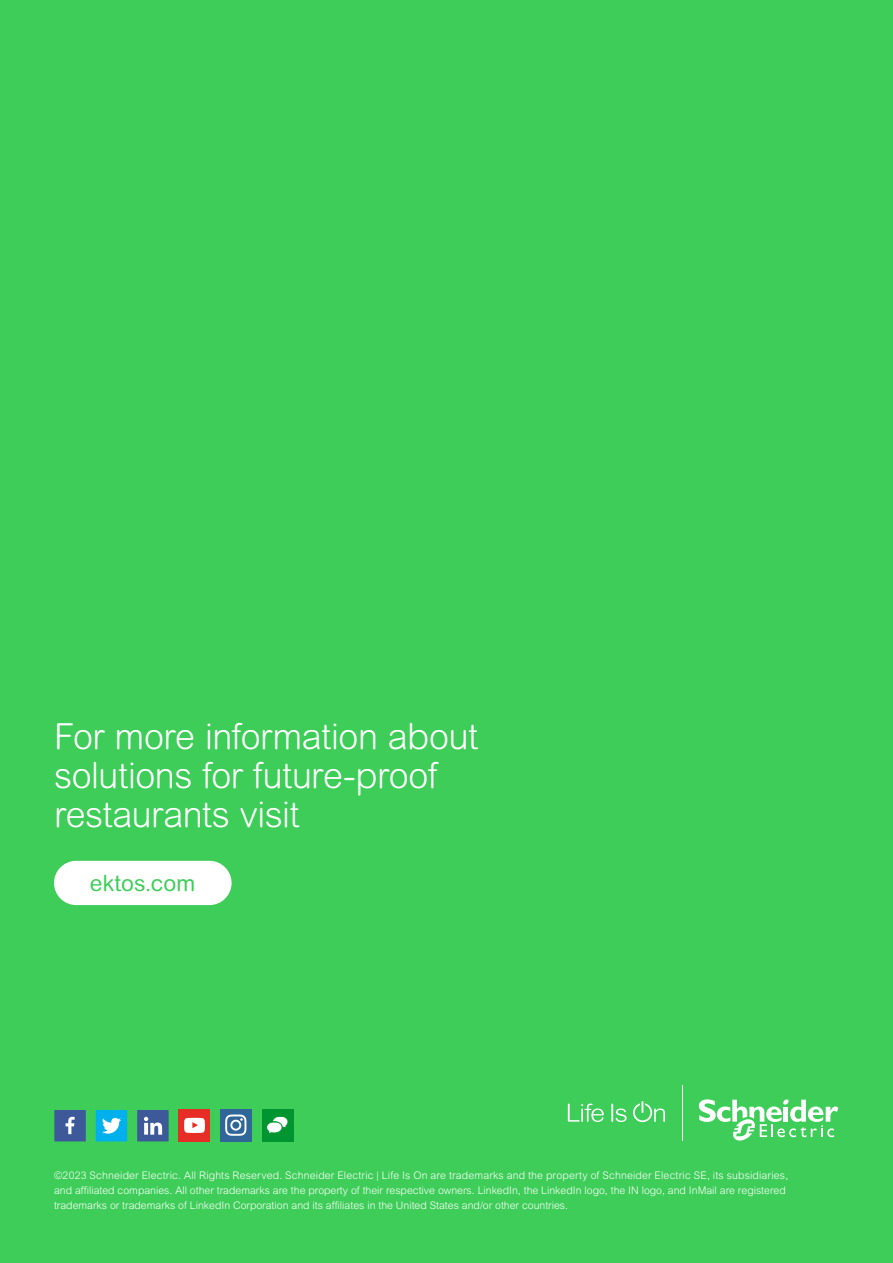
<style>
.page{position:relative;width:893px;height:1263px;background:#3dcd58}
.page>*{position:absolute;margin:0;border:0;box-sizing:border-box;transform-origin:0 0}
.t1{font:300 36px/39px "Arial Rounded MT Pro";letter-spacing:-.01em;color:#fff}
.t2{font:22.5px "Arial Rounded MT Pro";color:#3dcd58}
.t3{font:300 10.5px/15px "Arial MT Pro";color:#fff}
</style>
<div class="page">
<svg style="left:568px;top:1103px;width:36px;height:19px"></svg>
<svg style="left:611px;top:1103px;width:16px;height:19px"></svg>
<svg style="left:633px;top:1101px;width:32px;height:21px"></svg>
<svg style="left:699px;top:1099px;width:139px;height:42px"></svg>
<hr style="left:681px;top:1085px;width:1px;height:56px;background:#fff">
<svg style="left:54px;top:1110px;width:32px;height:31px"></svg>
<div style="left:262px;top:1109px;width:31px;height:32px;background:#009530"></div>
<svg style="left:267px;top:1116px;width:22px;height:18px"></svg>
<svg style="left:137px;top:1110px;width:32px;height:31px"></svg>
<svg style="left:96px;top:1110px;width:31px;height:31px"></svg>
<div style="left:179px;top:1109px;width:31px;height:32px;background:#e62e26"></div>
<svg style="left:184px;top:1118px;width:21px;height:15px"></svg>
<div style="left:220px;top:1109px;width:32px;height:32px;background:#316699"></div>
<svg style="left:225px;top:1114px;width:21px;height:22px"></svg>
<div style="left:54px;top:861px;width:178px;height:44px;background:#fff;border-radius:22px"></div>
<h1 class="t1" style="left:54px;top:718px;width:426px">For more information about solutions for future-proof restaurants visit</h1>
<h2 class="t2" style="left:90px;top:870px;width:107px">ektos.com</h2>
<p class="t3" style="left:54px;top:1168px;width:736px">©2023 Schneider Electric. All Rights Reserved. Schneider Electric | Life Is On are trademarks and the property of Schneider Electric SE, its subsidiaries, and affiliated companies. All other trademarks are the property of their respective owners. LinkedIn, the LinkedIn logo, the IN logo, and InMail are registered trademarks or trademarks of LinkedIn Corporation and its affiliates in the United States and/or other countries.</p>
</div>
